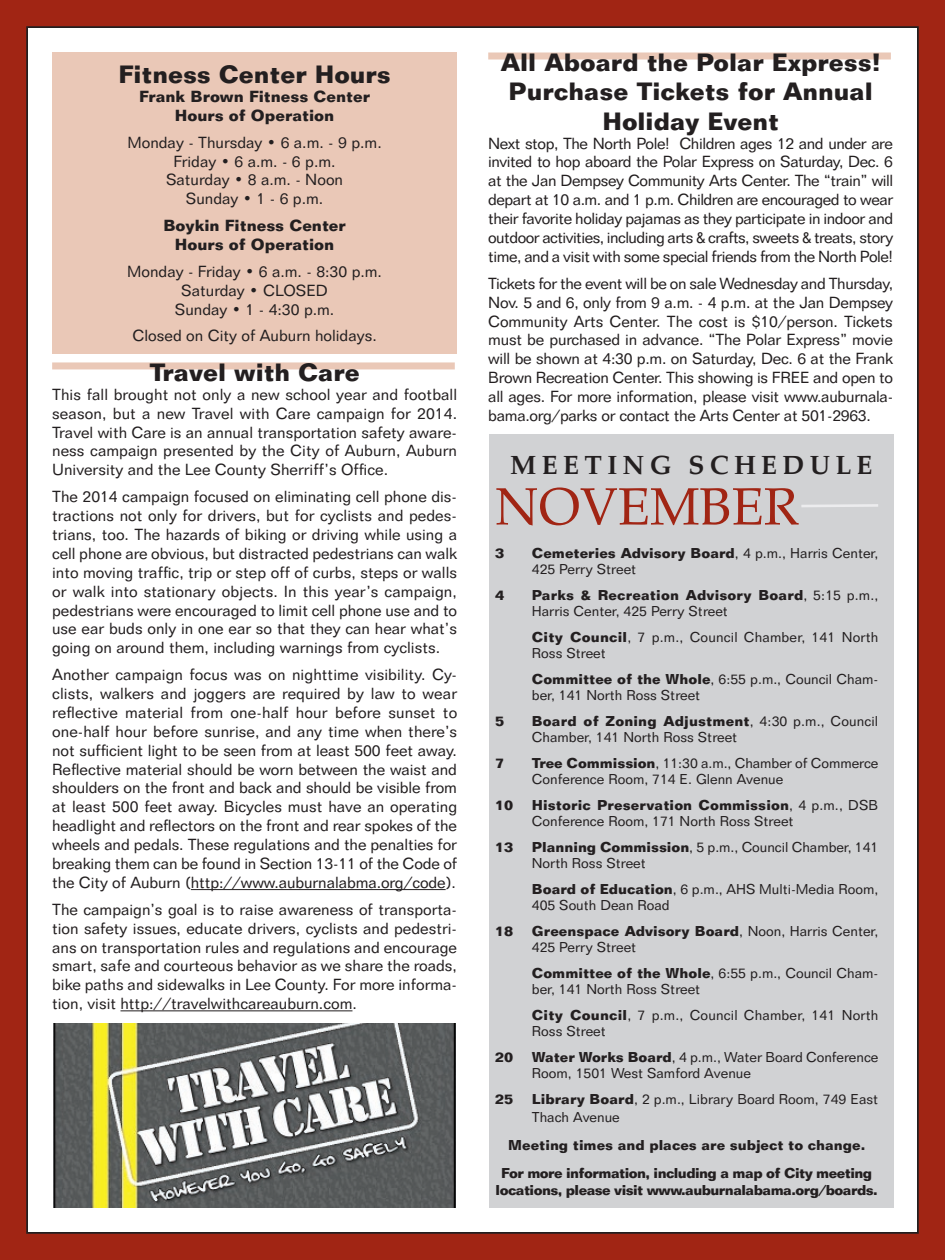
<style>
.page{position:relative;width:945px;height:1260px;background:#a12514}
.page>*{position:absolute;margin:0;border:0;box-sizing:border-box;transform-origin:0 0}
.t1{font:52.5px "Palatino";color:#a12514}
.t2{font:700 26.25px "Palatino";letter-spacing:.2em;color:#231f20}
.t3{font:700 24.5px/29.4px "Folio BT";color:#231f20;text-align:center}
.t4{font:15.75px/18.9px "Folio BT";color:#231f20;text-align:justify}
.t5{font:700 15.75px/18.9px "Folio BT";color:#231f20;text-align:center}
.t6{font:14px/15.8px "Folio BT";color:#231f20}
.t7{font:700 14px/28px "Folio BT";letter-spacing:-.04em;color:#231f20;text-align:center}
.s1{font-weight:700}
</style>
<div class="page">
<div style="left:27px;top:27px;width:891px;height:1206px;background:#fff"></div>
<div style="left:489px;top:434px;width:404px;height:774px;background:#d1d2d4"></div>
<svg style="left:801px;top:504px;width:77px;height:3px"></svg>
<div style="left:52px;top:52px;width:405px;height:302px;background:#eac8b7"></div>
<div style="left:488px;top:53px;width:403px;height:7px;background:#eac8b7"></div>
<div style="left:52px;top:362px;width:403px;height:7px;background:#eac8b7"></div>
<hr style="left:191px;top:889px;width:255px;height:1px;background:#231f20">
<hr style="left:121px;top:1010px;width:231px;height:1px;background:#231f20">
<img style="left:54px;top:1024px;width:402px;height:184px">
<h3 class="t3" style="left:118px;top:59px;width:274px">Fitness Center Hours</h3>
<p class="t5" style="left:139px;top:87px;width:232px">Frank Brown Fitness Center<br>Hours of Operation</p>
<p class="t4" style="left:127px;top:132px;width:256px;text-align:center">Monday - Thursday • 6 a.m. - 9 p.m.<br>Friday • 6 a.m. - 6 p.m.<br>Saturday • 8 a.m. - Noon<br>Sunday • 1 - 6 p.m.</p>
<p class="t5" style="left:163px;top:216px;width:184px">Boykin Fitness Center<br>Hours of Operation</p>
<p class="t4" style="left:127px;top:262px;width:256px;text-align:center">Monday - Friday • 6 a.m. - 8:30 p.m.<br>Saturday • CLOSED<br>Sunday • 1 - 4:30 p.m.</p>
<p class="t4" style="left:133px;top:326px;width:246px">Closed on City of Auburn holidays.</p>
<h3 class="t3" style="left:149px;top:357px;width:212px">Travel with Care</h3>
<p class="t4" style="left:52px;top:385px;width:407px">This fall brought not only a new school year and football season, but a new Travel with Care campaign for 2014.<br>Travel with Care is an annual transportation safety aware&shy;ness campaign presented by the City of Auburn, Auburn University and the Lee County Sherriff’s Office.</p>
<p class="t4" style="left:52px;top:487px;width:407px">The 2014 campaign focused on eliminating cell phone dis&shy;tractions not only for drivers, but for cyclists and pedes&shy;trians, too. The hazards of biking or driving while using a cell phone are obvious, but distracted pedestrians can walk into moving traffic, trip or step off of curbs, steps or walls or walk into stationary objects. In this year’s campaign, pedestrians were encouraged to limit cell phone use and to use ear buds only in one ear so that they can hear what’s going on around them, including warnings from cyclists.</p>
<p class="t4" style="left:52px;top:665px;width:407px">Another campaign focus was on nighttime visibility. Cy&shy;clists, walkers and joggers are required by law to wear reflective material from one-half hour before sunset to one-half hour before sunrise, and any time when there’s not sufficient light to be seen from at least 500 feet away.<br>Reflective material should be worn between the waist and shoulders on the front and back and should be visible from at least 500 feet away. Bicycles must have an operating headlight and reflectors on the front and rear spokes of the wheels and pedals. These regulations and the penalties for breaking them can be found in Section 13-11 of the Code of the City of Auburn (http://www.auburnalabma.org/code).</p>
<p class="t4" style="left:52px;top:900px;width:406px">The campaign’s goal is to raise awareness of transporta&shy;tion safety issues, educate drivers, cyclists and pedestri&shy;ans on transportation rules and regulations and encourage smart, safe and courteous behavior as we share the roads, bike paths and sidewalks in Lee County. For more informa&shy;tion, visit http://travelwithcareauburn.com.</p>
<h3 class="t3" style="left:501px;top:47px;width:381px">All Aboard the Polar Express!<br>Purchase Tickets for Annual<br>Holiday Event</h3>
<p class="t4" style="left:488px;top:133px;width:407px">Next stop, The North Pole! Children ages 12 and under are invited to hop aboard the Polar Express on Saturday, Dec. 6 at the Jan Dempsey Community Arts Center. The “train” will depart at 10 a.m. and 1 p.m. Children are encouraged to wear their favorite holiday pajamas as they participate in indoor and outdoor activities, including arts &amp; crafts, sweets &amp; treats, story time, and a visit with some special friends from the North Pole!</p>
<p class="t4" style="left:488px;top:274px;width:407px">Tickets for the event will be on sale Wednesday and Thursday, Nov. 5 and 6, only from 9 a.m. - 4 p.m. at the Jan Dempsey Community Arts Center. The cost is $10/person. Tickets must be purchased in advance. “The Polar Express” movie will be shown at 4:30 p.m. on Saturday, Dec. 6 at the Frank Brown Recreation Center. This showing is FREE and open to all ages. For more information, please visit www.auburnala&shy;bama.org/parks or contact the Arts Center at 501-2963.</p>
<h2 class="t2" style="left:510px;top:443px;width:364px">MEETING SCHEDULE</h2>
<h1 class="t1" style="left:495px;top:463px;width:305px">NOVEMBER</h1>
<p class="t7" style="left:495px;top:539px;width:11px">3</p>
<p class="t6" style="left:532px;top:545px;width:348px"><span class="s1">Cemeteries Advisory Board</span>, 4 p.m., Harris Center,<br>425 Perry Street</p>
<p class="t7" style="left:495px;top:581px;width:11px">4</p>
<p class="t6" style="left:532px;top:587px;width:348px"><span class="s1">Parks &amp; Recreation Advisory Board</span>, 5:15 p.m.,<br>Harris Center, 425 Perry Street</p>
<p class="t6" style="left:532px;top:629px;width:348px"><span class="s1">City Council</span>, 7 p.m., Council Chamber, 141 North<br>Ross Street</p>
<p class="t6" style="left:532px;top:671px;width:348px"><span class="s1">Committee of the Whole</span>, 6:55 p.m., Council Cham&shy;ber, 141 North Ross Street</p>
<p class="t7" style="left:495px;top:707px;width:11px">5</p>
<p class="t6" style="left:532px;top:713px;width:348px"><span class="s1">Board of Zoning Adjustment</span>, 4:30 p.m., Council<br>Chamber, 141 North Ross Street</p>
<p class="t7" style="left:495px;top:749px;width:11px">7</p>
<p class="t6" style="left:532px;top:755px;width:348px"><span class="s1">Tree Commission</span>, 11:30 a.m., Chamber of Commerce<br>Conference Room, 714 E. Glenn Avenue</p>
<p class="t7" style="left:495px;top:791px;width:20px">10</p>
<p class="t6" style="left:532px;top:797px;width:348px"><span class="s1">Historic Preservation Commission</span>, 4 p.m., DSB<br>Conference Room, 171 North Ross Street</p>
<p class="t7" style="left:495px;top:833px;width:20px">13</p>
<p class="t6" style="left:532px;top:839px;width:348px"><span class="s1">Planning Commission</span>, 5 p.m., Council Chamber, 141<br>North Ross Street</p>
<p class="t6" style="left:532px;top:881px;width:348px"><span class="s1">Board of Education</span>, 6 p.m., AHS Multi-Media Room,<br>405 South Dean Road</p>
<p class="t7" style="left:495px;top:917px;width:20px">18</p>
<p class="t6" style="left:532px;top:923px;width:348px"><span class="s1">Greenspace Advisory Board</span>, Noon, Harris Center,<br>425 Perry Street</p>
<p class="t6" style="left:532px;top:965px;width:348px"><span class="s1">Committee of the Whole</span>, 6:55 p.m., Council Cham&shy;ber, 141 North Ross Street</p>
<p class="t6" style="left:532px;top:1007px;width:348px"><span class="s1">City Council</span>, 7 p.m., Council Chamber, 141 North<br>Ross Street</p>
<p class="t7" style="left:495px;top:1043px;width:20px">20</p>
<p class="t6" style="left:532px;top:1049px;width:348px"><span class="s1">Water Works Board</span>, 4 p.m., Water Board Conference<br>Room, 1501 West Samford Avenue</p>
<p class="t7" style="left:495px;top:1085px;width:20px">25</p>
<p class="t6" style="left:532px;top:1091px;width:348px;line-height:17.5px"><span class="s1">Library Board</span>, 2 p.m., Library Board Room, 749 East<br>Thach Avenue</p>
<p class="t7" style="left:501px;top:1131px;width:373px">Meeting times and places are subject to change.<br>For more information, including a map of City meeting</p>
<p class="t7" style="left:496px;top:1176px;width:384px">locations, please visit www.auburnalabama.org/boards.</p>
</div>
